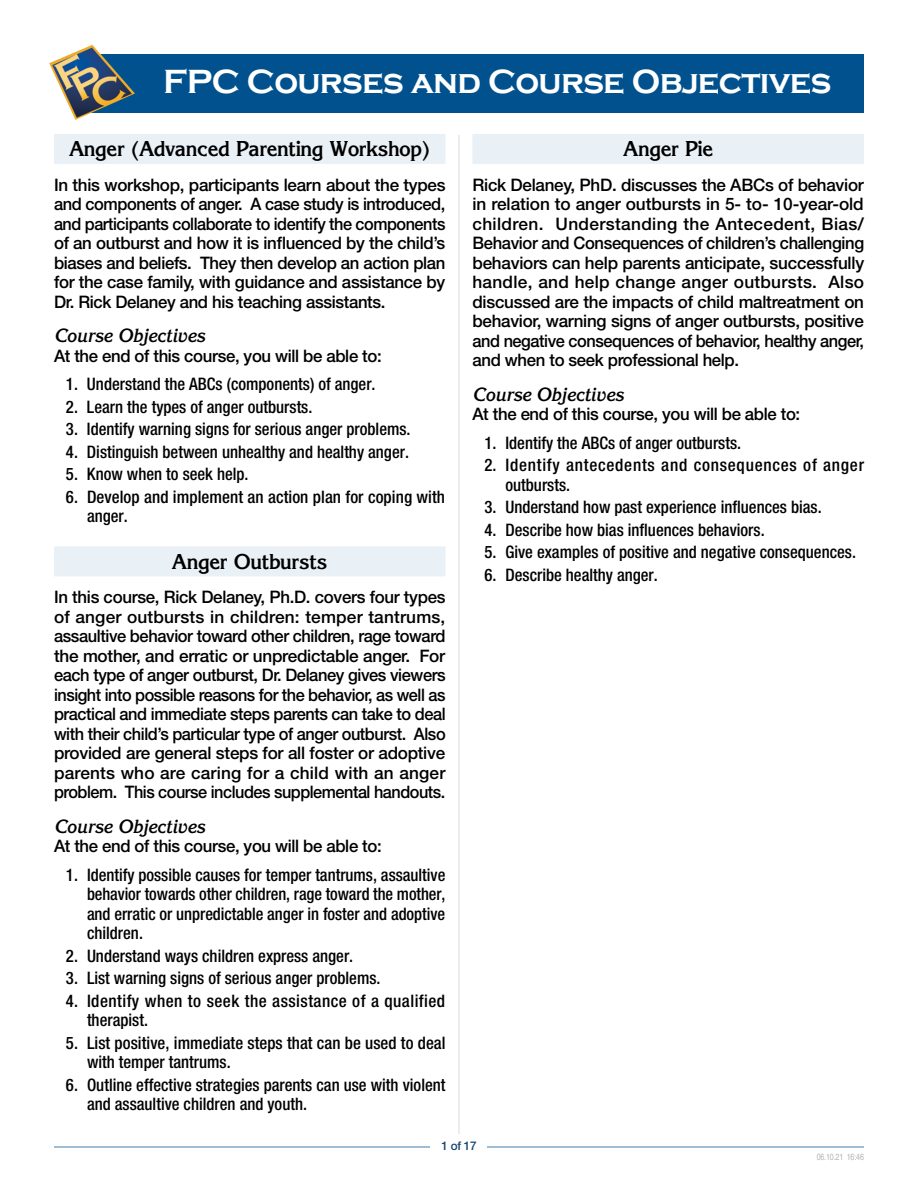
<style>
.page{position:relative;width:918px;height:1188px;background:#fff}
.page>*{position:absolute;margin:0;border:0;box-sizing:border-box;transform-origin:0 0}
.t1{font:700 34.5px "Copperplate Gothic";letter-spacing:-.02em;color:#fff}
.t2{font:700 21px "Korinna";letter-spacing:-.025em;color:#000}
.t3{font:italic 700 18.75px "Korinna";letter-spacing:-.01em;color:#000;scale:.94 1}
.t4{font:500 17.25px/19.5px "Helvetica Neue";letter-spacing:-.02em;color:#000;text-align:justify}
.t5{font:500 condensed 17.25px/19.5px "Helvetica Neue";color:#000}
.t6{font:500 condensed 17.25px/19.5px "Helvetica Neue";letter-spacing:.025em;color:#000}
.t7{font:500 condensed 17.25px/19.5px "Helvetica Neue";letter-spacing:.045em;color:#000}
.t8{font:500 12px "Helvetica Neue";color:#174571}
.t9{font:condensed 9px "Helvetica";letter-spacing:-.02em;color:#b1b4b6}
</style>
<div class="page">
<hr style="left:458px;top:54px;width:2px;height:1080px;background:#e6e7e8">
<hr style="left:54px;top:1146px;width:810px;height:2px;background:#80a8c7">
<div style="left:431px;top:1141px;width:56px;height:17px;background:#fff"></div>
<div style="left:436px;top:109px;width:49px;height:26px;background:#fff"></div>
<div style="left:54px;top:134px;width:392px;height:30px;background:#e9f0f6"></div>
<div style="left:54px;top:546px;width:392px;height:30px;background:#e9f0f6"></div>
<div style="left:472px;top:134px;width:392px;height:30px;background:#e9f0f6"></div>
<div style="left:86px;top:54px;width:778px;height:58px;background:#00518e"></div>
<img style="left:49px;top:45px;width:86px;height:75px">
<h1 class="t1" style="left:163px;top:63px;width:670px">FPC Courses and Course Objectives</h1>
<p class="t2" style="left:69px;top:136px;width:363px">Anger (Advanced Parenting Workshop)</p>
<p class="t4" style="left:54px;top:175px;width:393px">In this workshop, participants learn about the types and components of anger. A case study is introduced, and participants collaborate to identify the components of an outburst and how it is influenced by the child’s biases and beliefs. They then develop an action plan for the case family, with guidance and assistance by Dr. Rick Delaney and his teaching assistants.</p>
<p class="t3" style="left:54px;top:325px;width:162px">Course Objectives</p>
<p class="t4" style="left:54px;top:346px;width:329px">At the end of this course, you will be able to:</p>
<p class="t5" style="left:66px;top:374px;width:311px">1. Understand the ABCs (components) of anger.</p>
<p class="t5" style="left:66px;top:397px;width:248px">2. Learn the types of anger outbursts.</p>
<p class="t5" style="left:66px;top:419px;width:346px">3. Identify warning signs for serious anger problems.</p>
<p class="t5" style="left:66px;top:442px;width:345px">4. Distinguish between unhealthy and healthy anger.</p>
<p class="t5" style="left:66px;top:464px;width:184px">5. Know when to seek help.</p>
<p class="t5" style="left:87px;top:487px;width:360px;text-indent:-21px">6. Develop and implement an action plan for coping with anger.</p>
<p class="t2" style="left:172px;top:548px;width:157px">Anger Outbursts</p>
<p class="t4" style="left:54px;top:587px;width:393px">In this course, Rick Delaney, Ph.D. covers four types of anger outbursts in children: temper tantrums, assaultive behavior toward other children, rage toward the mother, and erratic or unpredictable anger. For each type of anger outburst, Dr. Delaney gives viewers insight into possible reasons for the behavior, as well as practical and immediate steps parents can take to deal with their child’s particular type of anger outburst. Also provided are general steps for all foster or adoptive parents who are caring for a child with an anger problem. This course includes supplemental handouts.</p>
<p class="t3" style="left:54px;top:815px;width:162px">Course Objectives</p>
<p class="t4" style="left:54px;top:836px;width:329px">At the end of this course, you will be able to:</p>
<p class="t5" style="left:87px;top:865px;width:360px;text-align:justify;text-indent:-21px">1. Identify possible causes for temper tantrums, assaultive behavior towards other children, rage toward the mother, and erratic or unpredictable anger in foster and adoptive children.</p>
<p class="t5" style="left:66px;top:946px;width:289px">2. Understand ways children express anger.</p>
<p class="t5" style="left:66px;top:968px;width:316px">3. List warning signs of serious anger problems.</p>
<p class="t6" style="left:87px;top:991px;width:360px;text-indent:-21px">4. Identify when to seek the assistance of a qualified therapist.</p>
<p class="t5" style="left:87px;top:1033px;width:360px;text-indent:-21px">5. List positive, immediate steps that can be used to deal with temper tantrums.</p>
<p class="t5" style="left:87px;top:1075px;width:360px;text-indent:-21px">6. Outline effective strategies parents can use with violent and assaultive children and youth.</p>
<p class="t2" style="left:623px;top:136px;width:92px">Anger Pie</p>
<p class="t4" style="left:472px;top:175px;width:393px">Rick Delaney, PhD. discusses the ABCs of behavior in relation to anger outbursts in 5- to- 10-year-old children. Understanding the Antecedent, Bias/ Behavior and Consequences of children’s challenging behaviors can help parents anticipate, successfully handle, and help change anger outbursts. Also discussed are the impacts of child maltreatment on behavior, warning signs of anger outbursts, positive and negative consequences of behavior, healthy anger, and when to seek professional help.</p>
<p class="t3" style="left:472px;top:383px;width:162px">Course Objectives</p>
<p class="t4" style="left:472px;top:404px;width:329px">At the end of this course, you will be able to:</p>
<p class="t5" style="left:484px;top:433px;width:258px">1. Identify the ABCs of anger outbursts.</p>
<p class="t7" style="left:506px;top:455px;width:360px;text-indent:-21px">2. Identify antecedents and consequences of anger outbursts.</p>
<p class="t5" style="left:484px;top:497px;width:339px">3. Understand how past experience influences bias.</p>
<p class="t5" style="left:484px;top:520px;width:282px">4. Describe how bias influences behaviors.</p>
<p class="t5" style="left:484px;top:542px;width:373px">5. Give examples of positive and negative consequences.</p>
<p class="t5" style="left:484px;top:565px;width:175px">6. Describe healthy anger.</p>
<p class="t8" style="left:441px;top:1139px;width:37px">1 of 17</p>
<p class="t9" style="left:817px;top:1151px;width:49px">06.10.21 16:46</p>
</div>
